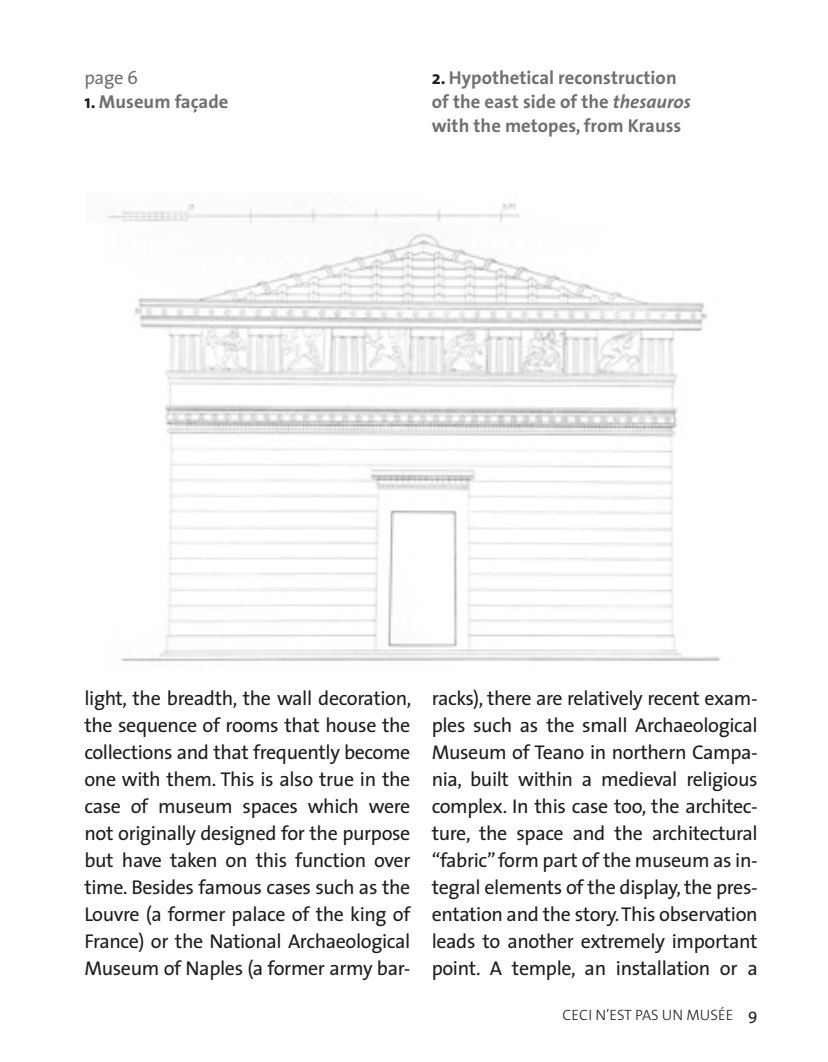
<style>
.page{position:relative;width:828px;height:1062px;background:#fff}
.page>*{position:absolute;margin:0;border:0;box-sizing:border-box;transform-origin:0 0}
.t1{font:20px/27px "The Sans";letter-spacing:-.02em;color:#1d1d1b;text-align:justify}
.t2{font:700 18.75px/24.2px "The Sans";color:#70706f}
.t3{font:18.75px "The Sans";color:#70706f}
.t4{font:300 15px "The Sans";color:#1d1d1b}
.s1{color:#1d1d1b}
.s2{font-style:italic}
.s3{font-weight:400;font-size:16.25px}
</style>
<div class="page">
<img style="left:121px;top:222px;width:600px;height:440px">
<img style="left:107px;top:203px;width:413px;height:19px">
<p class="t3" style="left:84px;top:62px;width:55px">page 6</p>
<p class="t2" style="left:84px;top:89px;width:146px"><span class="s1">1.</span> Museum façade</p>
<p class="t2" style="left:432px;top:65px;width:260px"><span class="s1">2.</span> Hypothetical reconstruction of the east side of the <span class="s2">thesauros </span>with the metopes, from Krauss</p>
<p class="t1" style="left:84px;top:684px;width:328px">light, the breadth, the wall decoration, the sequence of rooms that house the collections and that frequently become one with them. This is also true in the case of museum spaces which were not originally designed for the purpose but have taken on this function over time. Besides famous cases such as the Louvre (a former palace of the king of France) or the National Archaeological Museum of Naples (a former army bar-</p>
<p class="t1" style="left:432px;top:684px;width:327px">racks), there are relatively recent exam&shy;ples such as the small Archaeological Museum of Teano in northern Campa&shy;nia, built within a medieval religious complex. In this case too, the architec&shy;ture, the space and the architectural “fabric” form part of the museum as in&shy;tegral elements of the display, the pres&shy;entation and the story. This observation leads to another extremely important point. A temple, an installation or a</p>
<p class="t4" style="left:562px;top:1002px;width:197px">CECI N’EST PAS UN MUSÉE <span class="s3">9</span></p>
</div>
